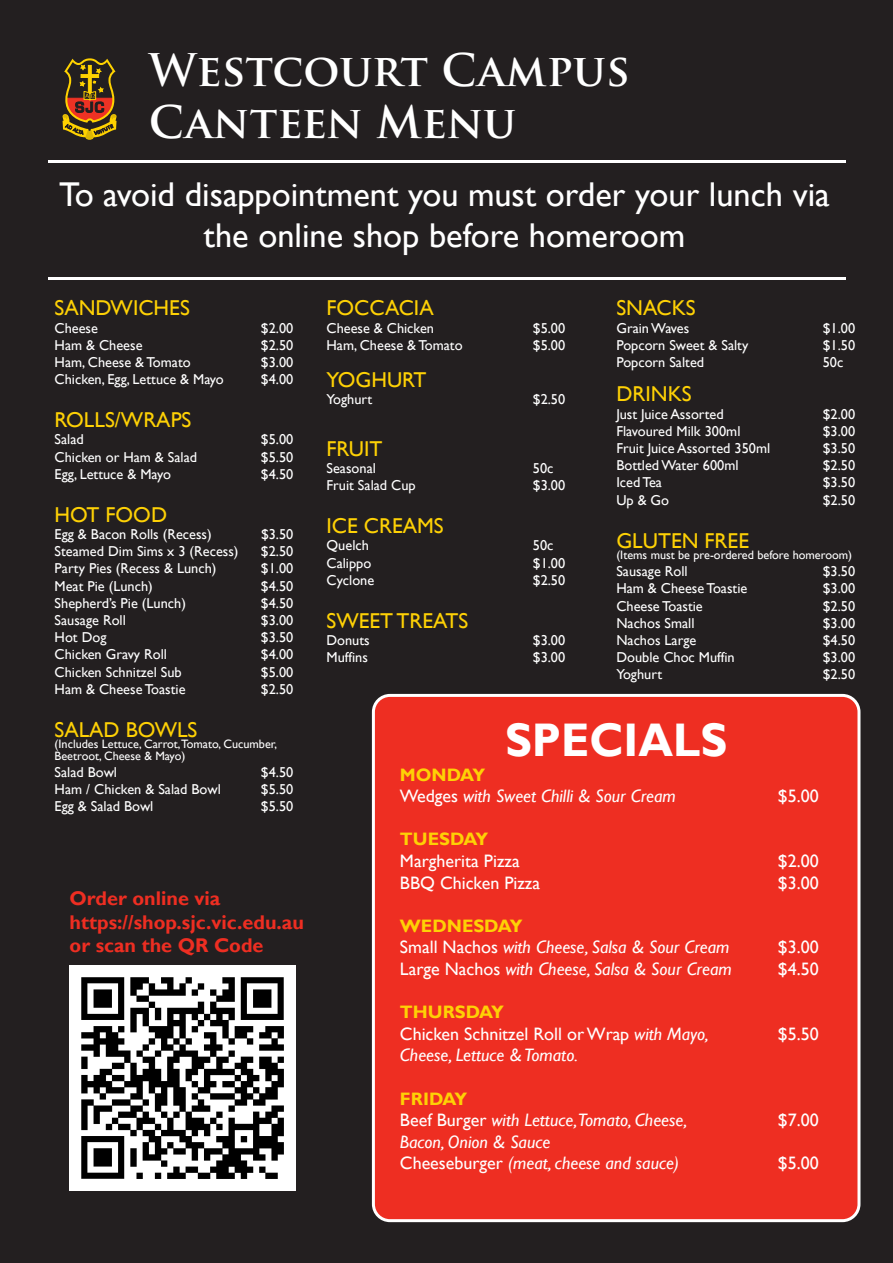
<style>
.page{position:relative;width:893px;height:1263px;background:#231f20}
.page>*{position:absolute;margin:0;border:0;box-sizing:border-box;transform-origin:0 0}
.t1{font:700 47.1px "Gill Sans";color:#fff;scale:.94 1}
.t2{font:700 43.8px/52.5px "Trajan Pro";color:#fff}
.t3{font:34.35px/41.2px "Gill Sans";color:#fff;text-align:center}
.t4{font:21.45px "Gill Sans";color:#fed105}
.t5{font:700 19.8px/23.9px "Gill Sans";color:#ee2e22}
.t6{font:italic 18px/21.6px "Gill Sans";color:#fff}
.t7{font:18px/21.6px "Gill Sans";color:#fff}
.t8{font:700 18px "Gill Sans";color:#fed105}
.t9{font:14.4px "Gill Sans";color:#fff}
.t10{font:12.15px/11.4px "Gill Sans";color:#fff}
.s1{font-weight:700;font-style:normal;color:#fed105}
.s2{font-style:normal}
.s3{font-weight:700;color:#fed105}
.s4{font-style:italic}
</style>
<div class="page">
<svg style="left:63px;top:58px;width:54px;height:82px"></svg>
<hr style="left:48px;top:160px;width:798px;height:3px;background:#fff">
<hr style="left:48px;top:277px;width:798px;height:3px;background:#fff">
<img style="left:70px;top:965px;width:225px;height:226px">
<div style="left:373px;top:695px;width:486px;height:526px;background:#ee2e22;border-radius:17px"></div>
<div style="left:372px;top:694px;width:488px;height:528px;border:3px solid #fff;border-radius:17px"></div>
<h2 class="t2" style="left:149px;top:44px;width:482px">Westcourt Campus<br>Canteen Menu</h2>
<h3 class="t3" style="left:59px;top:174px;width:772px">To avoid disappointment you must order your lunch via the online shop before homeroom</h3>
<h3 class="t4" style="left:55px;top:296px;width:137px">SANDWICHES</h3>
<p class="t9" style="left:55px;top:319px;width:45px">Cheese</p>
<p class="t9" style="left:261px;top:319px;width:34px">$2.00</p>
<p class="t9" style="left:55px;top:336px;width:89px">Ham &amp; Cheese</p>
<p class="t9" style="left:261px;top:336px;width:34px">$2.50</p>
<p class="t9" style="left:55px;top:354px;width:138px">Ham, Cheese &amp; Tomato</p>
<p class="t9" style="left:261px;top:354px;width:34px">$3.00</p>
<p class="t9" style="left:55px;top:371px;width:171px">Chicken, Egg, Lettuce &amp; Mayo</p>
<p class="t9" style="left:261px;top:371px;width:34px">$4.00</p>
<h3 class="t4" style="left:55px;top:407px;width:138px">ROLLS/WRAPS</h3>
<p class="t9" style="left:55px;top:431px;width:31px">Salad</p>
<p class="t9" style="left:261px;top:431px;width:34px">$5.00</p>
<p class="t9" style="left:55px;top:448px;width:144px">Chicken or Ham &amp; Salad</p>
<p class="t9" style="left:261px;top:448px;width:34px">$5.50</p>
<p class="t9" style="left:55px;top:465px;width:118px">Egg, Lettuce &amp; Mayo</p>
<p class="t9" style="left:261px;top:465px;width:34px">$4.50</p>
<h3 class="t4" style="left:55px;top:502px;width:114px">HOT FOOD</h3>
<p class="t9" style="left:55px;top:526px;width:159px">Egg &amp; Bacon Rolls (Recess)</p>
<p class="t9" style="left:261px;top:526px;width:34px">$3.50</p>
<p class="t9" style="left:55px;top:543px;width:185px">Steamed Dim Sims x 3 (Recess)</p>
<p class="t9" style="left:261px;top:543px;width:34px">$2.50</p>
<p class="t9" style="left:55px;top:560px;width:163px">Party Pies (Recess &amp; Lunch)</p>
<p class="t9" style="left:261px;top:560px;width:34px">$1.00</p>
<p class="t9" style="left:55px;top:577px;width:100px">Meat Pie (Lunch)</p>
<p class="t9" style="left:261px;top:577px;width:34px">$4.50</p>
<p class="t9" style="left:55px;top:594px;width:133px">Shepherd’s Pie (Lunch)</p>
<p class="t9" style="left:261px;top:594px;width:34px">$4.50</p>
<p class="t9" style="left:55px;top:612px;width:73px">Sausage Roll</p>
<p class="t9" style="left:261px;top:612px;width:34px">$3.00</p>
<p class="t9" style="left:55px;top:629px;width:53px">Hot Dog</p>
<p class="t9" style="left:261px;top:629px;width:34px">$3.50</p>
<p class="t9" style="left:55px;top:646px;width:114px">Chicken Gravy Roll</p>
<p class="t9" style="left:261px;top:646px;width:34px">$4.00</p>
<p class="t9" style="left:55px;top:663px;width:129px">Chicken Schnitzel Sub</p>
<p class="t9" style="left:261px;top:663px;width:34px">$5.00</p>
<p class="t9" style="left:55px;top:680px;width:132px">Ham &amp; Cheese Toastie</p>
<p class="t9" style="left:261px;top:680px;width:34px">$2.50</p>
<h3 class="t4" style="left:55px;top:717px;width:144px">SALAD BOWLS</h3>
<p class="t10" style="left:55px;top:739px;width:224px">(Includes Lettuce, Carrot,Tomato, Cucumber,<br>Beetroot, Cheese &amp; Mayo)</p>
<p class="t9" style="left:55px;top:764px;width:64px">Salad Bowl</p>
<p class="t9" style="left:261px;top:764px;width:34px">$4.50</p>
<p class="t9" style="left:55px;top:781px;width:168px">Ham / Chicken &amp; Salad Bowl</p>
<p class="t9" style="left:261px;top:781px;width:34px">$5.50</p>
<p class="t9" style="left:55px;top:798px;width:100px">Egg &amp; Salad Bowl</p>
<p class="t9" style="left:261px;top:798px;width:34px">$5.50</p>
<h3 class="t5" style="left:70px;top:887px;width:236px">Order online via https://shop.sjc.vic.edu.au or scan the QR Code</h3>
<h3 class="t4" style="left:326px;top:296px;width:109px">FOCCACIA</h3>
<p class="t9" style="left:326px;top:319px;width:109px">Cheese &amp; Chicken</p>
<p class="t9" style="left:533px;top:319px;width:34px">$5.00</p>
<p class="t9" style="left:326px;top:336px;width:138px">Ham, Cheese &amp; Tomato</p>
<p class="t9" style="left:533px;top:336px;width:34px">$5.00</p>
<h3 class="t4" style="left:326px;top:367px;width:101px">YOGHURT</h3>
<p class="t9" style="left:326px;top:391px;width:47px">Yoghurt</p>
<p class="t9" style="left:533px;top:391px;width:34px">$2.50</p>
<h3 class="t4" style="left:326px;top:436px;width:57px">FRUIT</h3>
<p class="t9" style="left:326px;top:460px;width:51px">Seasonal</p>
<p class="t9" style="left:533px;top:460px;width:22px">50c</p>
<p class="t9" style="left:326px;top:477px;width:91px">Fruit Salad Cup</p>
<p class="t9" style="left:533px;top:477px;width:34px">$3.00</p>
<h3 class="t4" style="left:326px;top:513px;width:119px">ICE CREAMS</h3>
<p class="t9" style="left:326px;top:537px;width:44px">Quelch</p>
<p class="t9" style="left:533px;top:537px;width:22px">50c</p>
<p class="t9" style="left:326px;top:554px;width:46px">Calippo</p>
<p class="t9" style="left:533px;top:554px;width:34px">$1.00</p>
<p class="t9" style="left:326px;top:572px;width:49px">Cyclone</p>
<p class="t9" style="left:533px;top:572px;width:34px">$2.50</p>
<h3 class="t4" style="left:326px;top:608px;width:143px">SWEET TREATS</h3>
<p class="t9" style="left:326px;top:632px;width:45px">Donuts</p>
<p class="t9" style="left:533px;top:632px;width:34px">$3.00</p>
<p class="t9" style="left:326px;top:649px;width:43px">Muffins</p>
<p class="t9" style="left:533px;top:649px;width:34px">$3.00</p>
<h3 class="t4" style="left:616px;top:296px;width:81px">SNACKS</h3>
<p class="t9" style="left:616px;top:319px;width:74px">Grain Waves</p>
<p class="t9" style="left:823px;top:319px;width:34px">$1.00</p>
<p class="t9" style="left:616px;top:336px;width:133px">Popcorn Sweet &amp; Salty</p>
<p class="t9" style="left:823px;top:336px;width:34px">$1.50</p>
<p class="t9" style="left:616px;top:354px;width:89px">Popcorn Salted</p>
<p class="t9" style="left:823px;top:354px;width:22px">50c</p>
<h3 class="t4" style="left:616px;top:382px;width:77px">DRINKS</h3>
<p class="t9" style="left:616px;top:405px;width:109px">Just Juice Assorted</p>
<p class="t9" style="left:823px;top:405px;width:34px">$2.00</p>
<p class="t9" style="left:616px;top:422px;width:126px">Flavoured Milk 300ml</p>
<p class="t9" style="left:823px;top:422px;width:34px">$3.00</p>
<p class="t9" style="left:616px;top:440px;width:155px">Fruit Juice Assorted 350ml</p>
<p class="t9" style="left:823px;top:440px;width:34px">$3.50</p>
<p class="t9" style="left:616px;top:457px;width:124px">Bottled Water 600ml</p>
<p class="t9" style="left:823px;top:457px;width:34px">$2.50</p>
<p class="t9" style="left:616px;top:474px;width:47px">Iced Tea</p>
<p class="t9" style="left:823px;top:474px;width:34px">$3.50</p>
<p class="t9" style="left:616px;top:491px;width:54px">Up &amp; Go</p>
<p class="t9" style="left:823px;top:491px;width:34px">$2.50</p>
<h3 class="t4" style="left:616px;top:528px;width:134px">GLUTEN FREE</h3>
<p class="t10" style="left:616px;top:549px;width:237px">(Items must be pre-ordered before homeroom)</p>
<p class="t9" style="left:616px;top:563px;width:73px">Sausage Roll</p>
<p class="t9" style="left:823px;top:563px;width:34px">$3.50</p>
<p class="t9" style="left:616px;top:580px;width:132px">Ham &amp; Cheese Toastie</p>
<p class="t9" style="left:823px;top:580px;width:34px">$3.00</p>
<p class="t9" style="left:616px;top:597px;width:88px">Cheese Toastie</p>
<p class="t9" style="left:823px;top:597px;width:34px">$2.50</p>
<p class="t9" style="left:616px;top:614px;width:80px">Nachos Small</p>
<p class="t9" style="left:823px;top:614px;width:34px">$3.00</p>
<p class="t9" style="left:616px;top:632px;width:81px">Nachos Large</p>
<p class="t9" style="left:823px;top:632px;width:34px">$4.50</p>
<p class="t9" style="left:616px;top:649px;width:120px">Double Choc Muffin</p>
<p class="t9" style="left:823px;top:649px;width:34px">$3.00</p>
<p class="t9" style="left:616px;top:666px;width:47px">Yoghurt</p>
<p class="t9" style="left:823px;top:666px;width:34px">$2.50</p>
<h1 class="t1" style="left:505px;top:712px;width:238px">SPECIALS</h1>
<p class="t6" style="left:400px;top:764px;width:277px"><span class="s1">MONDAY<br></span><span class="s2">Wedges</span> with Sweet Chilli &amp; Sour Cream</p>
<p class="t7" style="left:778px;top:786px;width:42px">$5.00</p>
<p class="t8" style="left:400px;top:828px;width:90px">TUESDAY</p>
<p class="t7" style="left:400px;top:850px;width:121px">Margherita Pizza</p>
<p class="t7" style="left:778px;top:850px;width:42px">$2.00</p>
<p class="t7" style="left:400px;top:872px;width:142px">BBQ Chicken Pizza</p>
<p class="t7" style="left:778px;top:872px;width:42px">$3.00</p>
<p class="t6" style="left:400px;top:915px;width:331px"><span class="s1">WEDNESDAY<br></span><span class="s2">Small Nachos</span> with Cheese, Salsa &amp; Sour Cream</p>
<p class="t7" style="left:778px;top:937px;width:42px">$3.00</p>
<p class="t6" style="left:400px;top:958px;width:333px"><span class="s2">Large Nachos</span> with Cheese, Salsa &amp; Sour Cream</p>
<p class="t7" style="left:778px;top:958px;width:42px">$4.50</p>
<p class="t7" style="left:400px;top:1002px;width:310px"><span class="s3">THURSDAY<br></span>Chicken Schnitzel Roll or Wrap <span class="s4">with Mayo,</span></p>
<p class="t7" style="left:778px;top:1023px;width:42px">$5.50</p>
<p class="t6" style="left:400px;top:1045px;width:180px">Cheese, Lettuce &amp; Tomato.</p>
<p class="t6" style="left:400px;top:1088px;width:289px"><span class="s1">FRIDAY<br></span><span class="s2">Beef Burger</span> with Lettuce,Tomato, Cheese,</p>
<p class="t6" style="left:400px;top:1131px;width:281px">Bacon, Onion &amp; Sauce<br><span class="s2">Cheeseburger</span> (meat, cheese and sauce)</p>
<p class="t7" style="left:778px;top:1110px;width:42px">$7.00</p>
<p class="t7" style="left:778px;top:1153px;width:42px">$5.00</p>
</div>
